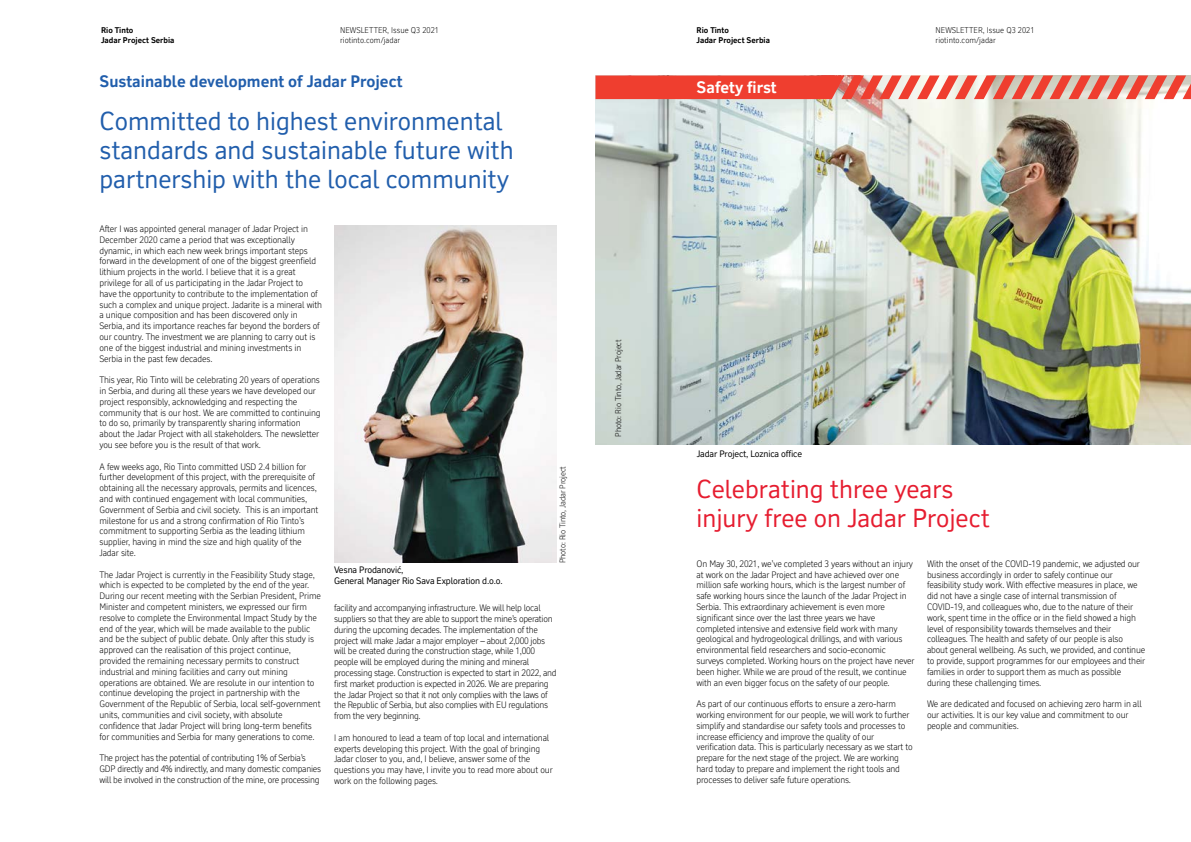
<style>
.page{position:relative;width:1191px;height:842px;background:#fff}
.page>*{position:absolute;margin:0;border:0;box-sizing:border-box;transform-origin:0 0}
.t1{font:25px/29px "RT Vickerman";color:#215eac}
.t2{font:25px/29px "RT Vickerman";color:#e61d30}
.t3{font:700 16px "RT Vickerman";color:#215eac}
.t4{font:700 16px "RT Vickerman";color:#fff}
.t5{font:300 9px/10.8px "RT Vickerman";letter-spacing:-.02em;color:#000}
.t6{font:9px/10.8px "RT Vickerman";letter-spacing:-.015em;color:#000}
.t7{font:300 8px/9.6px "RT Vickerman";color:#000}
.t8{font:700 8px/9.6px "RT Vickerman";color:#000}
</style>
<div class="page">
<img style="left:595px;top:99px;width:596px;height:346px">
<img style="left:334px;top:225px;width:223px;height:337px">
<svg style="left:595px;top:75px;width:596px;height:24px"></svg>
<p class="t8" style="left:101px;top:25px;width:75px">Rio Tinto<br>Jadar Project Serbia</p>
<p class="t7" style="left:340px;top:25px;width:100px">NEWSLETTER, Issue Q3 2021 riotinto.com/jadar</p>
<h2 class="t3" style="left:99px;top:72px;width:305px">Sustainable development of Jadar Project</h2>
<h1 class="t1" style="left:99px;top:107px;width:416px">Committed to highest environmental standards and sustainable future with partnership with the local community</h1>
<p class="t5" style="left:99px;top:223px;width:224px">After I was appointed general manager of Jadar Project in December 2020 came a period that was exceptionally dynamic, in which each new week brings important steps forward in the development of one of the biggest greenfield lithium projects in the world. I believe that it is a great privilege for all of us participating in the Jadar Project to have the opportunity to contribute to the implementation of such a complex and unique project. Jadarite is a mineral with a unique composition and has been discovered only in Serbia, and its importance reaches far beyond the borders of our country. The investment we are planning to carry out is one of the biggest industrial and mining investments in Serbia in the past few decades.</p>
<p class="t5" style="left:99px;top:375px;width:223px">This year, Rio Tinto will be celebrating 20 years of operations in Serbia, and during all these years we have developed our project responsibly, acknowledging and respecting the community that is our host. We are committed to continuing to do so, primarily by transparently sharing information about the Jadar Project with all stakeholders. The newsletter you see before you is the result of that work.</p>
<p class="t5" style="left:99px;top:461px;width:220px">A few weeks ago, Rio Tinto committed USD 2.4 billion for further development of this project, with the prerequisite of obtaining all the necessary approvals, permits and licences, and with continued engagement with local communities, Government of Serbia and civil society. This is an important milestone for us and a strong confirmation of Rio Tinto’s commitment to supporting Serbia as the leading lithium supplier, having in mind the size and high quality of the Jadar site.</p>
<p class="t5" style="left:99px;top:569px;width:223px">The Jadar Project is currently in the Feasibility Study stage, which is expected to be completed by the end of the year.<br>During our recent meeting with the Serbian President, Prime Minister and competent ministers, we expressed our firm resolve to complete the Environmental Impact Study by the end of the year, which will be made available to the public and be the subject of public debate. Only after this study is approved can the realisation of this project continue, provided the remaining necessary permits to construct industrial and mining facilities and carry out mining operations are obtained. We are resolute in our intention to continue developing the project in partnership with the Government of the Republic of Serbia, local self-government units, communities and civil society, with absolute confidence that Jadar Project will bring long-term benefits for communities and Serbia for many generations to come.</p>
<p class="t5" style="left:99px;top:753px;width:223px">The project has the potential of contributing 1% of Serbia’s<br>GDP directly and 4% indirectly, and many domestic companies will be involved in the construction of the mine, ore processing</p>
<p class="t6" style="left:334px;top:565px;width:170px">Vesna Prodanović,<br>General Manager Rio Sava Exploration d.o.o.</p>
<p class="t7" style="left:558px;top:563px;width:99px;rotate:-90deg">Photo: Rio Tinto, Jadar Project</p>
<p class="t5" style="left:334px;top:602px;width:224px">facility and accompanying infrastructure. We will help local suppliers so that they are able to support the mine’s operation during the upcoming decades. The implementation of the project will make Jadar a major employer – about 2,000 jobs will be created during the construction stage, while 1,000 people will be employed during the mining and mineral processing stage. Construction is expected to start in 2022, and first market production is expected in 2026. We are preparing the Jadar Project so that it not only complies with the laws of the Republic of Serbia, but also complies with EU regulations from the very beginning.</p>
<p class="t5" style="left:334px;top:732px;width:220px">I am honoured to lead a team of top local and international experts developing this project. With the goal of bringing Jadar closer to you, and, I believe, answer some of the questions you may have, I invite you to read more about our work on the following pages.</p>
<p class="t7" style="left:613px;top:437px;width:99px;rotate:-90deg">Photo: Rio Tinto, Jadar Project</p>
<p class="t8" style="left:696px;top:25px;width:75px">Rio Tinto<br>Jadar Project Serbia</p>
<p class="t7" style="left:935px;top:25px;width:100px">NEWSLETTER, Issue Q3 2021 riotinto.com/jadar</p>
<h2 class="t4" style="left:696px;top:77px;width:82px">Safety first</h2>
<p class="t6" style="left:697px;top:449px;width:107px">Jadar project, Loznica office</p>
<h1 class="t2" style="left:696px;top:474px;width:295px">Celebrating three years injury free on Jadar Project</h1>
<p class="t5" style="left:696px;top:558px;width:220px">On May 30, 2021, we’ve completed 3 years without an injury at work on the Jadar project and have achieved over one million safe working hours, which is the largest number of safe working hours since the launch of the Jadar project in Serbia. This extraordinary achievement is even more significant since over the last three years we have completed intensive and extensive field work with many geological and hydrogeological drillings, and with various environmental field researchers and socio-economic surveys completed. Working hours on the project have never been higher. While we are proud of the result, we continue with an even bigger focus on the safety of our people.</p>
<p class="t5" style="left:696px;top:698px;width:218px">As part of our continuous efforts to ensure a zero-harm working environment for our people, we will work to further simplify and standardise our safety tools and processes to increase efficiency and improve the quality of our verification data. This is particularly necessary as we start to prepare for the next stage of the project. We are working hard today to prepare and implement the right tools and processes to deliver safe future operations.</p>
<p class="t5" style="left:927px;top:558px;width:220px">With the onset of the COVID-19 pandemic, we adjusted our business accordingly in order to safely continue our feasibility study work. With effective measures in place, we did not have a single case of internal transmission of COVID-19, and colleagues who, due to the nature of their work, spent time in the office or in the field showed a high level of responsibility towards themselves and their colleagues. The health and safety of our people is also about general wellbeing. As such, we provided, and continue to provide, support programmes for our employees and their families in order to support them as much as possible during these challenging times.</p>
<p class="t5" style="left:927px;top:698px;width:216px">We are dedicated and focused on achieving zero harm in all our activities. It is our key value and commitment to our people and communities.</p>
</div>
